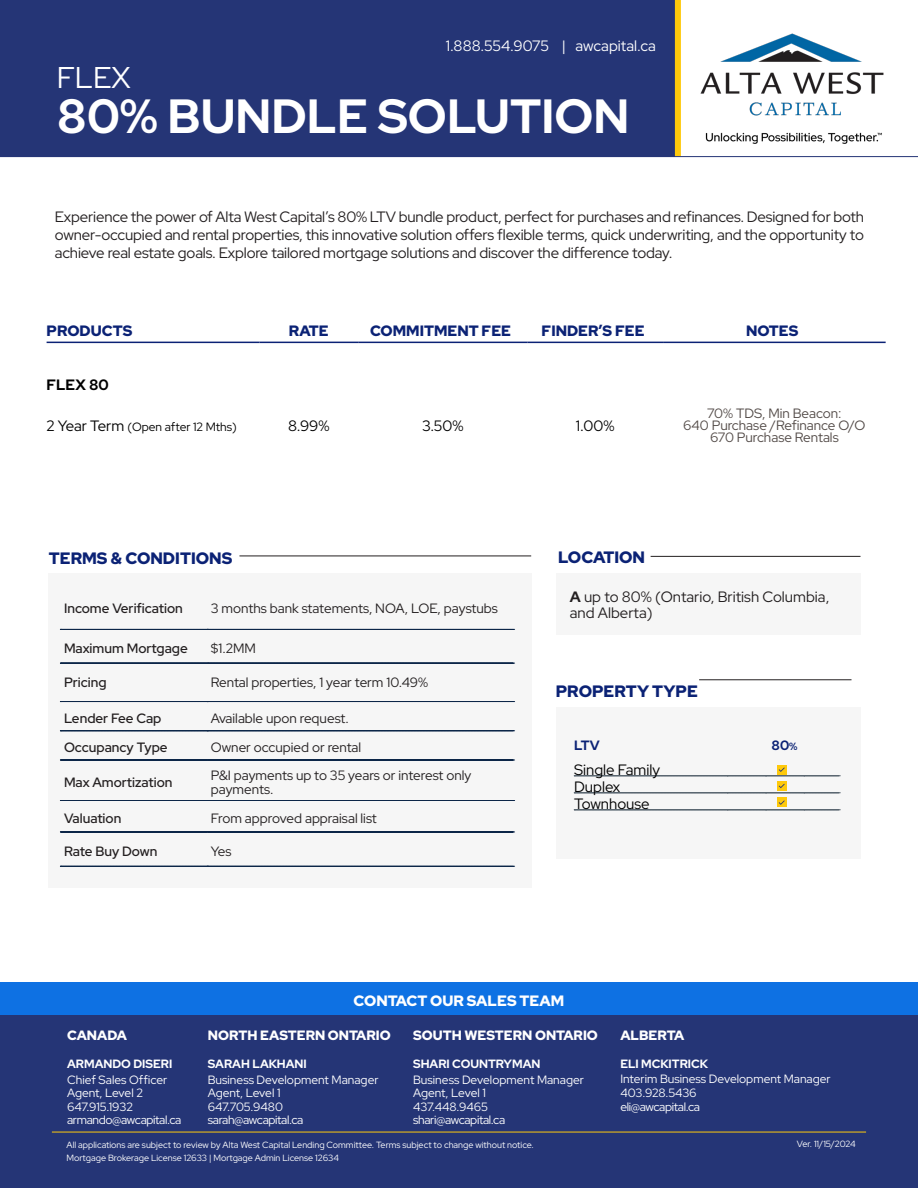
<style>
.page{position:relative;width:918px;height:1188px;background:#fff}
.page>*{position:absolute;margin:0;border:0;box-sizing:border-box;transform-origin:0 0}
.Page_Number{font:700 48px "Red Hat Display";color:#fff}
.Page_Number-2{font:30px "Red Hat Display";color:#fff}
.Bullets{font:900 16.5px "Red Hat Display";color:#0b2275}
.Description{font:15px/18px "Red Hat Display";letter-spacing:-.01em;color:#231f20;text-align:justify}
.Table_Body_1{font:15px/16.5px "Red Hat Display";color:#231f20}
.t1{font:15px "Red Hat Display";color:#000}
.Bullets-2{font:900 15px "Red Hat Display";color:#0b2275}
.t2{font:15px "Red Hat Display";color:#fff}
.Footer_Body_4{font:900 15px "Red Hat Display";color:#fff}
.t3{font:700 15px "Red Hat Display";color:#000}
.Table_Body_1-2{font:13.5px/13.5px "Red Hat Display";color:#231f20}
.Table_Header_2{font:600 13.5px "Red Hat Display";color:#231f20}
.t4{font:13.5px/12px "Red Hat Display";color:#524a47;text-align:center}
.Page_Number-3{font:900 13.5px "Red Hat Display";color:#fff}
.Bullets-3{font:700 13.5px "Red Hat Display";color:#0b2275}
.Page_Number-4{font:12px/14.1px "Red Hat Display";letter-spacing:-.01em;color:#fff}
.Page_Number-5{font:12px/13.5px "Red Hat Display";letter-spacing:-.03em;color:#fff}
.Page_Number-6{font:700 12px "Red Hat Display";color:#fff}
.t5{font:12px "Red Hat Display";color:#000}
.Footer_Body_4-2{font:9px "Red Hat Display";color:#fff}
.s1{font-size:15px}
.s2{font-weight:700}
.s3{font-size:10.5px}
</style>
<div class="page">
<div style="left:0;top:0;width:675px;height:157px;background:#253576"></div>
<div style="left:675px;top:0;width:6px;height:156px;background:#fec90b"></div>
<hr style="left:0;top:156px;width:918px;height:1px;background:#253576">
<div style="left:0;top:1009px;width:918px;height:179px;background:#253576"></div>
<div style="left:0;top:982px;width:918px;height:33px;background:#0e71e3"></div>
<img style="left:700px;top:33px;width:184px;height:111px">
<svg style="left:47px;top:343px;width:839px;height:1px"></svg>
<hr style="left:47px;top:342px;width:212px;height:1px;background:#0b2275">
<hr style="left:259px;top:342px;width:99px;height:1px;background:#0b2275">
<hr style="left:358px;top:342px;width:169px;height:1px;background:#0b2275">
<hr style="left:527px;top:342px;width:136px;height:1px;background:#0b2275">
<hr style="left:663px;top:342px;width:223px;height:1px;background:#0b2275">
<div style="left:48px;top:573px;width:483px;height:314px;background:#f6f6f6"></div>
<svg style="left:60px;top:629px;width:455px;height:1px"></svg>
<svg style="left:60px;top:663px;width:455px;height:1px"></svg>
<svg style="left:60px;top:701px;width:455px;height:1px"></svg>
<svg style="left:60px;top:731px;width:455px;height:1px"></svg>
<svg style="left:60px;top:760px;width:455px;height:1px"></svg>
<svg style="left:60px;top:800px;width:455px;height:1px"></svg>
<svg style="left:60px;top:832px;width:455px;height:1px"></svg>
<svg style="left:60px;top:866px;width:455px;height:1px"></svg>
<div style="left:556px;top:573px;width:305px;height:62px;background:#f6f6f6"></div>
<div style="left:556px;top:708px;width:305px;height:151px;background:#f6f6f6"></div>
<hr style="left:239px;top:556px;width:292px;height:1px;background:#231f20">
<hr style="left:651px;top:556px;width:210px;height:1px;background:#231f20">
<hr style="left:699px;top:679px;width:153px;height:1px;background:#231f20">
<hr style="left:52px;top:1132px;width:814px;height:1px;background:#fec90b">
<div style="left:777px;top:765px;width:9px;height:9px;background:#fec90b"></div>
<svg style="left:574px;top:767px;width:266px;height:10px"></svg>
<div style="left:777px;top:781px;width:9px;height:9px;background:#fec90b"></div>
<svg style="left:574px;top:784px;width:266px;height:10px"></svg>
<div style="left:777px;top:798px;width:9px;height:9px;background:#fec90b"></div>
<svg style="left:574px;top:800px;width:266px;height:11px"></svg>
<p class="t2" style="left:446px;top:36px;width:211px">1.888.554.9075 | awcapital.ca</p>
<p class="Page_Number-2" style="left:57px;top:58px;width:75px">FLEX</p>
<p class="Page_Number" style="left:57px;top:85px;width:574px">80% BUNDLE SOLUTION</p>
<p class="Description" style="left:55px;top:207px;width:811px">Experience the power of Alta West Capital’s 80% LTV bundle product, perfect for purchases and refinances. Designed for both owner-occupied and rental properties, this innovative solution offers flexible terms, quick underwriting, and the opportunity to achieve real estate goals. Explore tailored mortgage solutions and discover the difference today.</p>
<p class="Bullets-2" style="left:47px;top:321px;width:87px">PRODUCTS</p>
<p class="Bullets-2" style="left:289px;top:321px;width:41px">RATE</p>
<p class="Bullets-2" style="left:370px;top:321px;width:142px">COMMITMENT FEE</p>
<p class="Bullets-2" style="left:542px;top:321px;width:104px">FINDER’S FEE</p>
<p class="Bullets-2" style="left:746px;top:321px;width:54px">NOTES</p>
<p class="t3" style="left:47px;top:375px;width:64px">FLEX 80</p>
<p class="t5" style="left:47px;top:418px;width:192px"><span class="s1">2 Year Term</span> (Open after 12 Mths)</p>
<p class="t1" style="left:288px;top:415px;width:43px">8.99%</p>
<p class="t1" style="left:422px;top:415px;width:43px">3.50%</p>
<p class="t1" style="left:576px;top:415px;width:40px">1.00%</p>
<p class="t4" style="left:683px;top:407px;width:184px">70% TDS, Min Beacon:<br>640 Purchase /Refinance O/O<br>670 Purchase Rentals</p>
<p class="Bullets" style="left:49px;top:547px;width:185px">TERMS &amp; CONDITIONS</p>
<p class="Table_Header_2" style="left:64px;top:599px;width:120px">Income Verification</p>
<p class="Table_Body_1-2" style="left:211px;top:601px;width:288px">3 months bank statements, NOA, LOE, paystubs</p>
<p class="Table_Header_2" style="left:64px;top:640px;width:125px">Maximum Mortgage</p>
<p class="Table_Body_1-2" style="left:211px;top:641px;width:47px">$1.2MM</p>
<p class="Table_Header_2" style="left:64px;top:674px;width:44px">Pricing</p>
<p class="Table_Body_1-2" style="left:211px;top:675px;width:219px">Rental properties, 1 year term 10.49%</p>
<p class="Table_Header_2" style="left:64px;top:709px;width:99px">Lender Fee Cap</p>
<p class="Table_Body_1-2" style="left:211px;top:711px;width:139px">Available upon request.</p>
<p class="Table_Header_2" style="left:64px;top:739px;width:105px">Occupancy Type</p>
<p class="Table_Body_1-2" style="left:211px;top:741px;width:152px">Owner occupied or rental</p>
<p class="Table_Header_2" style="left:64px;top:774px;width:110px">Max Amortization</p>
<p class="Table_Body_1-2" style="left:211px;top:769px;width:262px">P&amp;I payments up to 35 years or interest only payments.</p>
<p class="Table_Header_2" style="left:64px;top:810px;width:59px">Valuation</p>
<p class="Table_Body_1-2" style="left:211px;top:811px;width:167px">From approved appraisal list</p>
<p class="Table_Header_2" style="left:64px;top:842px;width:95px">Rate Buy Down</p>
<p class="Table_Body_1-2" style="left:211px;top:844px;width:22px">Yes</p>
<p class="Bullets" style="left:558px;top:547px;width:88px">LOCATION</p>
<p class="Table_Body_1" style="left:570px;top:588px;width:261px"><span class="s2">A</span> up to 80% (Ontario, British Columbia, and Alberta)</p>
<p class="Bullets" style="left:556px;top:680px;width:144px">PROPERTY TYPE</p>
<p class="Bullets-3" style="left:574px;top:736px;width:27px">LTV</p>
<p class="Bullets-3" style="left:772px;top:736px;width:28px">80<span class="s3">%</span></p>
<p class="t1" style="left:574px;top:760px;width:87px">Single Family</p>
<p class="t1" style="left:574px;top:777px;width:48px">Duplex</p>
<p class="t1" style="left:574px;top:794px;width:77px">Townhouse</p>
<p class="Page_Number-3" style="left:67px;top:1026px;width:61px">CANADA</p>
<p class="Page_Number-6" style="left:67px;top:1056px;width:107px">ARMANDO DISERI</p>
<p class="Page_Number-4" style="left:67px;top:1072px;width:102px">Chief Sales Officer</p>
<p class="Page_Number-4" style="left:67px;top:1086px;width:77px">Agent, Level 2</p>
<p class="Page_Number-5" style="left:67px;top:1100px;width:116px">647.915.1932 armando@awcapital.ca</p>
<p class="Footer_Body_4" style="left:354px;top:990px;width:212px">CONTACT OUR SALES TEAM</p>
<p class="Page_Number-3" style="left:208px;top:1026px;width:184px">NORTH EASTERN ONTARIO</p>
<p class="Page_Number-6" style="left:208px;top:1056px;width:101px">SARAH LAKHANI</p>
<p class="Page_Number-4" style="left:208px;top:1072px;width:172px">Business Development Manager</p>
<p class="Page_Number-4" style="left:208px;top:1086px;width:74px">Agent, Level 1</p>
<p class="Page_Number-5" style="left:208px;top:1100px;width:97px">647.705.9480 sarah@awcapital.ca</p>
<p class="Page_Number-3" style="left:413px;top:1026px;width:186px">SOUTH WESTERN ONTARIO</p>
<p class="Page_Number-3" style="left:620px;top:1026px;width:65px">ALBERTA</p>
<p class="Page_Number-4" style="left:620px;top:1057px;width:212px"><span class="s2">ELI MCKITRICK<br></span>Interim Business Development Manager<br>403.928.5436<br>eli@awcapital.ca</p>
<p class="Page_Number-6" style="left:413px;top:1056px;width:129px">SHARI COUNTRYMAN</p>
<p class="Page_Number-4" style="left:413px;top:1072px;width:172px">Business Development Manager</p>
<p class="Page_Number-5" style="left:413px;top:1086px;width:94px">Agent, Level 1<br>437.448.9465 shari@awcapital.ca</p>
<p class="Footer_Body_4-2" style="left:67px;top:1139px;width:469px">All applications are subject to review by Alta West Capital Lending Committee. Terms subject to change without notice.</p>
<p class="Footer_Body_4-2" style="left:797px;top:1138px;width:60px">Ver. 11/15/2024</p>
<p class="Footer_Body_4-2" style="left:67px;top:1152px;width:274px">Mortgage Brokerage License 12633 | Mortgage Admin License 12634</p>
</div>
